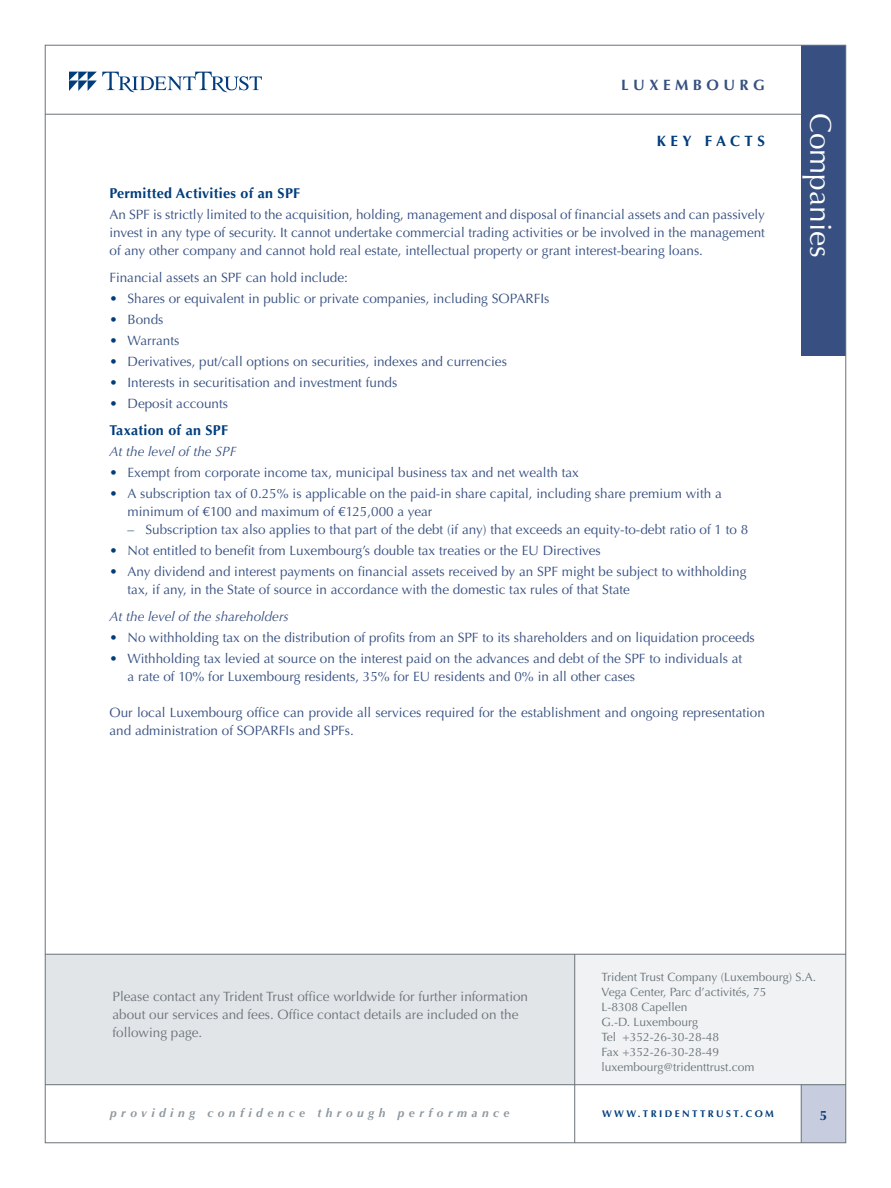
<style>
.page{position:relative;width:891px;height:1188px;background:#fff}
.page>*{position:absolute;margin:0;border:0;box-sizing:border-box;transform-origin:0 0}
.t1{font:30px "Optima LT Std";color:#fff}
.t2{font:700 15px "Optima LT Std";letter-spacing:.3em;color:#375081}
.t3{font:700 15px "Optima LT Std";letter-spacing:.3em;color:#013d7d}
.Head_2___6pts{font:700 14.25px "Optima LT Std";letter-spacing:.02em;color:#013d7d}
.Text-6pts___Above{font:13.5px/18px "Optima LT Std";color:#375081}
.t4{font:13.5px/18px "Optima LT Std";color:#6a747b}
.Text-6pts___Above-2{font:italic 13.5px "Optima LT Std";color:#375081}
.t5{font:700 13.5px "Optima LT Std";color:#013d7d}
.xOffice-Address{font:12px/15px "Optima LT Std";color:#6a747b}
.t6{font:italic 700 12px "Optima LT Std";letter-spacing:.37em;color:#8f99a1}
.t7{font:700 9.75px "Optima LT Std";letter-spacing:.25em;color:#013d7d}
.s1{color:#013d7d}
</style>
<div class="page">
<div style="left:45px;top:954px;width:801px;height:130px;background:#f0f2f3"></div>
<div style="left:45px;top:954px;width:530px;height:130px;background:#e2e5e8"></div>
<div style="left:801px;top:1084px;width:45px;height:59px;background:#c7ccde"></div>
<div style="left:801px;top:45px;width:45px;height:311px;background:#375081"></div>
<hr style="left:45px;top:1084px;width:801px;height:1px;background:#6a747b">
<hr style="left:801px;top:1084px;width:1px;height:59px;background:#6a747b">
<hr style="left:45px;top:114px;width:756px;height:1px;background:#6a747b">
<svg style="left:69px;top:72px;width:193px;height:20px"></svg>
<hr style="left:45px;top:954px;width:801px;height:1px;background:#6a747b">
<hr style="left:574px;top:954px;width:1px;height:189px;background:#6a747b">
<p class="t2" style="left:621px;top:76px;width:145px">LUXEMBOURG</p>
<p class="t3" style="left:657px;top:132px;width:110px">KEY FACTS</p>
<p class="Head_2___6pts" style="left:110px;top:185px;width:192px">Permitted Activities of an SPF</p>
<p class="Text-6pts___Above" style="left:110px;top:206px;width:657px;text-align:justify">An SPF is strictly limited to the acquisition, holding, management and disposal of financial assets and can passively invest in any type of security. It cannot undertake commercial trading activities or be involved in the management of any other company and cannot hold real estate, intellectual property or grant interest-bearing loans.</p>
<p class="Text-6pts___Above" style="left:110px;top:269px;width:240px">Financial assets an SPF can hold include:</p>
<p class="Text-6pts___Above" style="left:110px;top:290px;width:442px"><span class="s1">•</span> Shares or equivalent in public or private companies, including SOPARFIs</p>
<p class="Text-6pts___Above" style="left:110px;top:311px;width:56px"><span class="s1">•</span> Bonds</p>
<p class="Text-6pts___Above" style="left:110px;top:332px;width:71px"><span class="s1">•</span> Warrants</p>
<p class="Text-6pts___Above" style="left:110px;top:353px;width:399px"><span class="s1">•</span> Derivatives, put/call options on securities, indexes and currencies</p>
<p class="Text-6pts___Above" style="left:110px;top:374px;width:289px"><span class="s1">•</span> Interests in securitisation and investment funds</p>
<p class="Text-6pts___Above" style="left:110px;top:395px;width:120px"><span class="s1">•</span> Deposit accounts</p>
<p class="Head_2___6pts" style="left:110px;top:422px;width:120px">Taxation of an SPF</p>
<p class="Text-6pts___Above-2" style="left:110px;top:443px;width:128px">At the level of the SPF</p>
<p class="Text-6pts___Above" style="left:110px;top:464px;width:471px"><span class="s1">•</span> Exempt from corporate income tax, municipal business tax and net wealth tax</p>
<p class="Text-6pts___Above" style="left:128px;top:485px;width:596px;text-indent:-18px"><span class="s1">•</span> A subscription tax of 0.25% is applicable on the paid-in share capital, including share premium with a minimum of €100 and maximum of €125,000 a year</p>
<p class="Text-6pts___Above" style="left:128px;top:521px;width:622px">– Subscription tax also applies to that part of the debt (if any) that exceeds an equity-to-debt ratio of 1 to 8</p>
<p class="Text-6pts___Above" style="left:110px;top:542px;width:493px"><span class="s1">•</span> Not entitled to benefit from Luxembourg’s double tax treaties or the EU Directives</p>
<p class="Text-6pts___Above" style="left:128px;top:563px;width:620px;text-indent:-18px"><span class="s1">•</span> Any dividend and interest payments on financial assets received by an SPF might be subject to withholding tax, if any, in the State of source in accordance with the domestic tax rules of that State</p>
<p class="Text-6pts___Above-2" style="left:110px;top:608px;width:181px">At the level of the shareholders</p>
<p class="Text-6pts___Above" style="left:110px;top:629px;width:647px"><span class="s1">•</span> No withholding tax on the distribution of profits from an SPF to its shareholders and on liquidation proceeds</p>
<p class="Text-6pts___Above" style="left:128px;top:650px;width:616px;text-indent:-18px"><span class="s1">•</span> Withholding tax levied at source on the interest paid on the advances and debt of the SPF to individuals at a rate of 10% for Luxembourg residents, 35% for EU residents and 0% in all other cases</p>
<p class="Text-6pts___Above" style="left:110px;top:704px;width:657px">Our local Luxembourg office can provide all services required for the establishment and ongoing representation and administration of SOPARFIs and SPFs.</p>
<h1 class="t1" style="left:838px;top:112px;width:147px;rotate:90deg">Companies</h1>
<p class="t4" style="left:112px;top:988px;width:417px">Please contact any Trident Trust office worldwide for further information about our services and fees. Office contact details are included on the following page.</p>
<p class="xOffice-Address" style="left:602px;top:969px;width:216px">Trident Trust Company (Luxembourg) S.A.</p>
<p class="xOffice-Address" style="left:602px;top:984px;width:167px">Vega Center, Parc d’activités, 75</p>
<p class="xOffice-Address" style="left:602px;top:999px;width:88px">L-8308 Capellen</p>
<p class="xOffice-Address" style="left:602px;top:1014px;width:98px">G.-D. Luxembourg</p>
<p class="xOffice-Address" style="left:602px;top:1029px;width:119px">Tel +352-26-30-28-48<br>Fax +352-26-30-28-49</p>
<p class="xOffice-Address" style="left:602px;top:1059px;width:154px">luxembourg@tridenttrust.com</p>
<p class="t6" style="left:110px;top:1106px;width:401px">providing confidence through performance</p>
<p class="t7" style="left:602px;top:1108px;width:173px">WWW.TRIDENTTRUST.COM</p>
<p class="t5" style="left:820px;top:1107px;width:9px">5</p>
</div>
